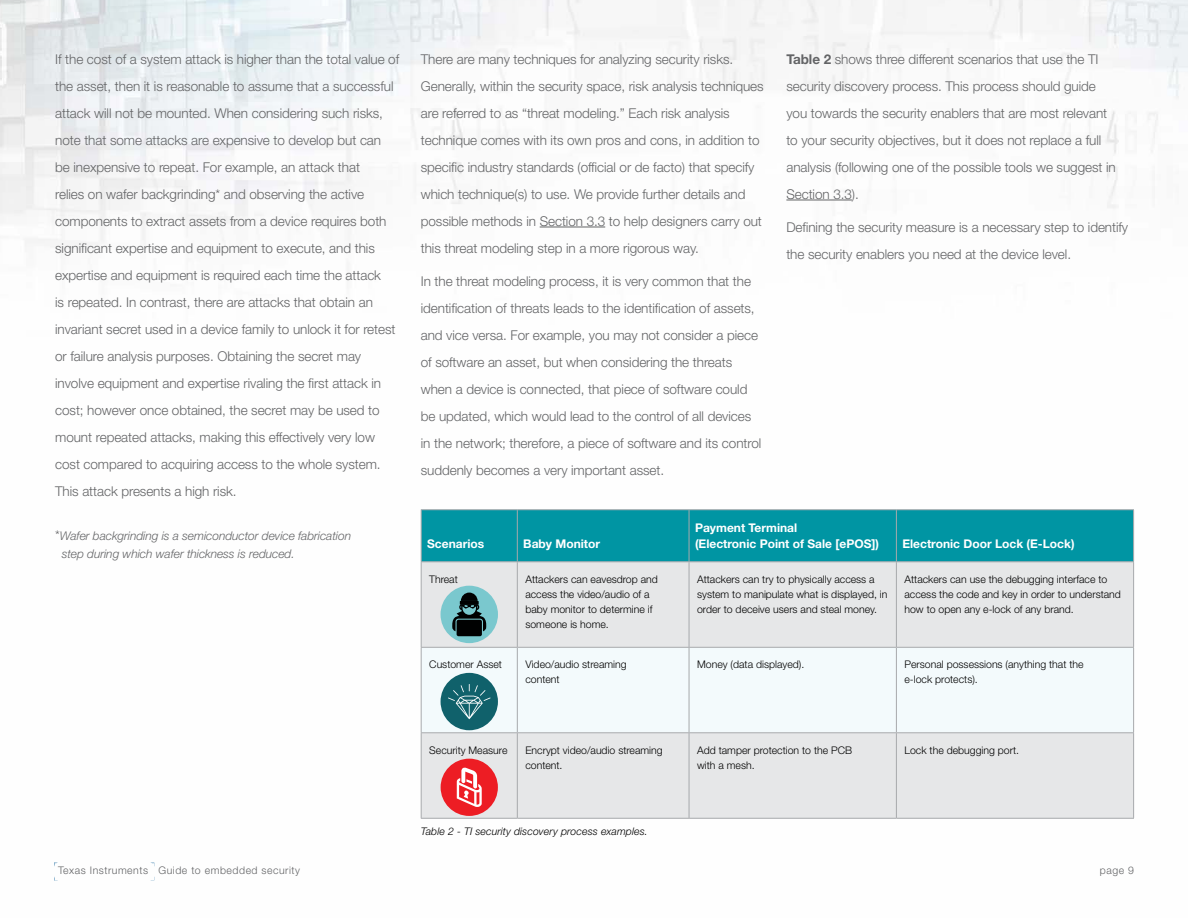
<style>
.page{position:relative;width:1188px;height:918px;background:#fff}
.page>*{position:absolute;margin:0;border:0;box-sizing:border-box;transform-origin:0 0}
.t1{font:300 13.5px/27px "Helvetica Neue LT Std";letter-spacing:-.005em;color:#636466}
.t2{font:700 12px/16.5px "Helvetica Neue LT Std";color:#fff}
.t3{font:italic 300 12px/18px "Helvetica Neue LT Std";letter-spacing:-.005em;color:#636466}
.t4{font:300 10.5px/15px "Helvetica Neue LT Std";color:#000}
.t5{font:300 10.5px "Helvetica Neue LT Std";letter-spacing:.05em;color:#636466}
.t6{font:italic 300 10.5px "Helvetica Neue LT Std";letter-spacing:.01em;color:#000}
.s1{font-weight:700}
.s2{font-style:normal;font-size:13.5px}
</style>
<div class="page">
<img style="left:0;top:0;width:1188px;height:881px">
<svg style="left:54px;top:863px;width:100px;height:17px"></svg>
<hr style="left:540px;top:227px;width:65px;height:1px;background:#636466">
<hr style="left:786px;top:200px;width:66px;height:1px;background:#636466">
<div style="left:422px;top:510px;width:711px;height:51px;background:#0095a3"></div>
<div style="left:422px;top:562px;width:711px;height:256px;background:#e6e7e8"></div>
<div style="left:422px;top:648px;width:711px;height:84px;background:#f3fafc"></div>
<hr style="left:421px;top:509px;width:96px;height:1px;background:#a7a9ac">
<hr style="left:421px;top:510px;width:1px;height:51px;background:#a7a9ac">
<hr style="left:517px;top:509px;width:172px;height:1px;background:#a7a9ac">
<hr style="left:517px;top:510px;width:1px;height:51px;background:#a7a9ac">
<hr style="left:689px;top:509px;width:207px;height:1px;background:#a7a9ac">
<hr style="left:689px;top:510px;width:1px;height:51px;background:#a7a9ac">
<hr style="left:896px;top:509px;width:238px;height:1px;background:#a7a9ac">
<hr style="left:896px;top:510px;width:1px;height:51px;background:#a7a9ac">
<hr style="left:1133px;top:510px;width:1px;height:51px;background:#a7a9ac">
<hr style="left:421px;top:561px;width:96px;height:1px;background:#a7a9ac">
<hr style="left:421px;top:562px;width:1px;height:85px;background:#a7a9ac">
<hr style="left:517px;top:561px;width:172px;height:1px;background:#a7a9ac">
<hr style="left:517px;top:562px;width:1px;height:85px;background:#a7a9ac">
<hr style="left:689px;top:561px;width:207px;height:1px;background:#a7a9ac">
<hr style="left:689px;top:562px;width:1px;height:85px;background:#a7a9ac">
<hr style="left:896px;top:561px;width:238px;height:1px;background:#a7a9ac">
<hr style="left:896px;top:562px;width:1px;height:85px;background:#a7a9ac">
<hr style="left:1133px;top:562px;width:1px;height:85px;background:#a7a9ac">
<hr style="left:421px;top:647px;width:96px;height:1px;background:#a7a9ac">
<hr style="left:421px;top:648px;width:1px;height:84px;background:#a7a9ac">
<hr style="left:517px;top:647px;width:172px;height:1px;background:#a7a9ac">
<hr style="left:517px;top:648px;width:1px;height:84px;background:#a7a9ac">
<hr style="left:689px;top:647px;width:207px;height:1px;background:#a7a9ac">
<hr style="left:689px;top:648px;width:1px;height:84px;background:#a7a9ac">
<hr style="left:896px;top:647px;width:238px;height:1px;background:#a7a9ac">
<hr style="left:896px;top:648px;width:1px;height:84px;background:#a7a9ac">
<hr style="left:1133px;top:648px;width:1px;height:84px;background:#a7a9ac">
<hr style="left:421px;top:732px;width:96px;height:1px;background:#a7a9ac">
<hr style="left:421px;top:733px;width:1px;height:85px;background:#a7a9ac">
<hr style="left:517px;top:732px;width:172px;height:1px;background:#a7a9ac">
<hr style="left:517px;top:733px;width:1px;height:85px;background:#a7a9ac">
<hr style="left:689px;top:732px;width:207px;height:1px;background:#a7a9ac">
<hr style="left:689px;top:733px;width:1px;height:85px;background:#a7a9ac">
<hr style="left:896px;top:732px;width:238px;height:1px;background:#a7a9ac">
<hr style="left:896px;top:733px;width:1px;height:85px;background:#a7a9ac">
<hr style="left:1133px;top:733px;width:1px;height:85px;background:#a7a9ac">
<hr style="left:421px;top:818px;width:96px;height:1px;background:#a7a9ac">
<hr style="left:517px;top:818px;width:172px;height:1px;background:#a7a9ac">
<hr style="left:689px;top:818px;width:207px;height:1px;background:#a7a9ac">
<hr style="left:896px;top:818px;width:238px;height:1px;background:#a7a9ac">
<div style="left:441px;top:759px;width:57px;height:57px;background:#ed1d24;border-radius:50%"></div>
<svg style="left:457px;top:767px;width:25px;height:40px"></svg>
<div style="left:441px;top:586px;width:57px;height:57px;background:#7ac8ce;border-radius:50%"></div>
<div style="left:457px;top:620px;width:25px;height:16px;background:#000101;border-radius:2px"></div>
<svg style="left:452px;top:593px;width:35px;height:38px"></svg>
<hr style="left:460px;top:601px;width:19px;height:4px;background:#000101">
<div style="left:441px;top:673px;width:57px;height:57px;background:#10616b;border-radius:50%"></div>
<svg style="left:448px;top:684px;width:43px;height:35px"></svg>
<p class="t1" style="left:55px;top:45px;width:346px">If the cost of a system attack is higher than the total value of the asset, then it is reasonable to assume that a successful attack will not be mounted. When considering such risks, note that some attacks are expensive to develop but can<br>be inexpensive to repeat. For example, an attack that<br>relies on wafer backgrinding* and observing the active components to extract assets from a device requires both significant expertise and equipment to execute, and this expertise and equipment is required each time the attack<br>is repeated. In contrast, there are attacks that obtain an invariant secret used in a device family to unlock it for retest or failure analysis purposes. Obtaining the secret may involve equipment and expertise rivaling the first attack in cost; however once obtained, the secret may be used to mount repeated attacks, making this effectively very low cost compared to acquiring access to the whole system.<br>This attack presents a high risk.</p>
<p class="t1" style="left:421px;top:45px;width:344px">There are many techniques for analyzing security risks.<br>Generally, within the security space, risk analysis techniques are referred to as “threat modeling.” Each risk analysis technique comes with its own pros and cons, in addition to specific industry standards (official or de facto) that specify which technique(s) to use. We provide further details and possible methods in Section 3.3 to help designers carry out this threat modeling step in a more rigorous way.</p>
<p class="t1" style="left:421px;top:268px;width:342px">In the threat modeling process, it is very common that the identification of threats leads to the identification of assets, and vice versa. For example, you may not consider a piece of software an asset, but when considering the threats when a device is connected, that piece of software could be updated, which would lead to the control of all devices in the network; therefore, a piece of software and its control suddenly becomes a very important asset.</p>
<p class="t1" style="left:786px;top:45px;width:331px"><span class="s1">Table 2</span> shows three different scenarios that use the TI security discovery process. This process should guide you towards the security enablers that are most relevant to your security objectives, but it does not replace a full analysis (following one of the possible tools we suggest in Section 3.3).</p>
<p class="t1" style="left:786px;top:214px;width:343px">Defining the security measure is a necessary step to identify the security enablers you need at the device level.</p>
<p class="t3" style="left:62px;top:526px;width:291px;text-indent:-7px"><span class="s2">*</span>Wafer backgrinding is a semiconductor device fabrication step during which wafer thickness is reduced.</p>
<p class="t2" style="left:427px;top:536px;width:59px">Scenarios</p>
<p class="t2" style="left:523px;top:536px;width:78px">Baby Monitor</p>
<p class="t2" style="left:695px;top:519px;width:185px">Payment Terminal<br>(Electronic Point of Sale [ePOS])</p>
<p class="t2" style="left:902px;top:536px;width:174px">Electronic Door Lock (E-Lock)</p>
<p class="t4" style="left:429px;top:571px;width:30px">Threat</p>
<p class="t4" style="left:525px;top:571px;width:134px">Attackers can eavesdrop and access the video/audio of a baby monitor to determine if someone is home.</p>
<p class="t4" style="left:697px;top:571px;width:192px">Attackers can try to physically access a system to manipulate what is displayed, in order to deceive users and steal money.</p>
<p class="t4" style="left:905px;top:571px;width:218px">Attackers can use the debugging interface to access the code and key in order to understand how to open any e-lock of any brand.</p>
<p class="t4" style="left:429px;top:657px;width:74px">Customer Asset</p>
<p class="t4" style="left:525px;top:657px;width:103px">Video/audio streaming content</p>
<p class="t4" style="left:697px;top:657px;width:109px">Money (data displayed).</p>
<p class="t4" style="left:905px;top:657px;width:181px">Personal possessions (anything that the e-lock protects).</p>
<p class="t4" style="left:429px;top:742px;width:80px">Security Measure</p>
<p class="t4" style="left:525px;top:742px;width:139px">Encrypt video/audio streaming content.</p>
<p class="t4" style="left:697px;top:742px;width:157px">Add tamper protection to the PCB with a mesh.</p>
<p class="t4" style="left:905px;top:742px;width:116px">Lock the debugging port.</p>
<p class="t6" style="left:421px;top:825px;width:228px">Table 2 - TI security discovery process examples.</p>
<p class="t5" style="left:58px;top:864px;width:244px">Texas Instruments Guide to embedded security</p>
<p class="t5" style="left:1100px;top:864px;width:36px">page 9</p>
</div>
